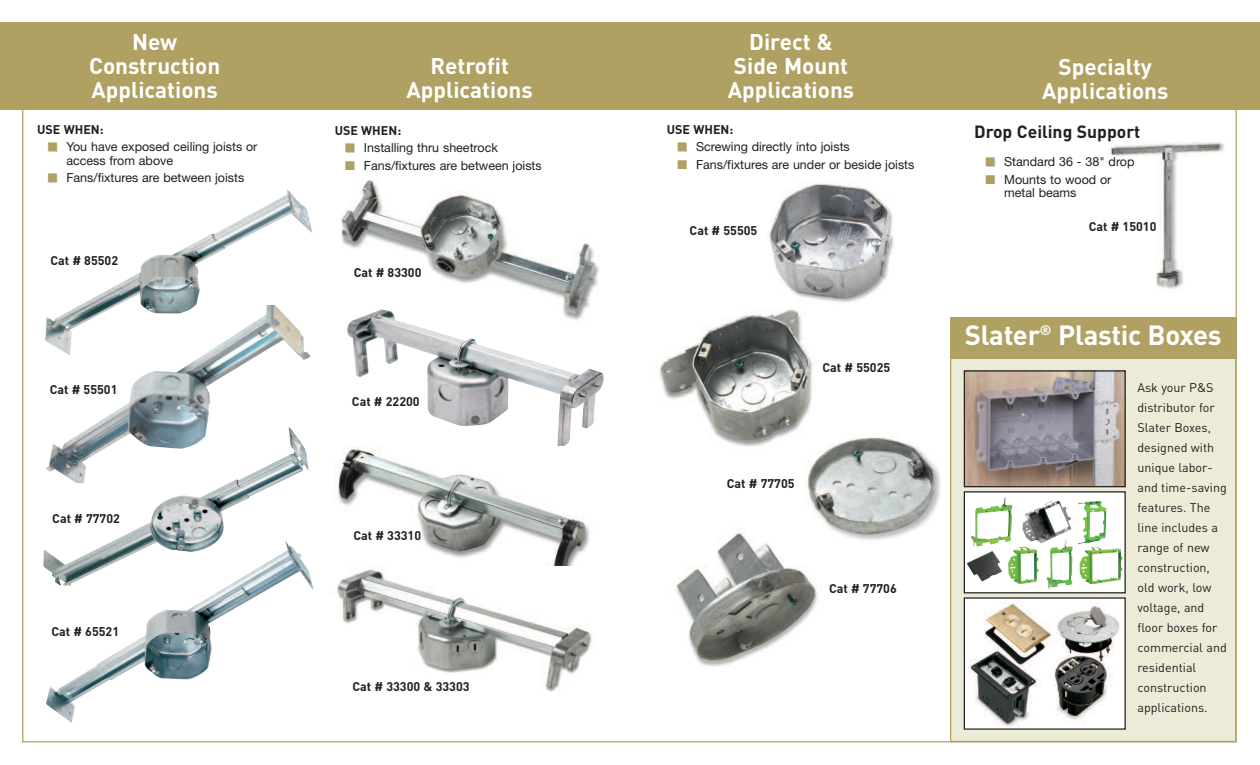
<style>
.page{position:relative;width:1260px;height:765px;background:#fff}
.page>*{position:absolute;margin:0;border:0;box-sizing:border-box;transform-origin:0 0}
.t1{font:700 27.5px "DIN";letter-spacing:-.01em;color:#fff}
.t2{font:700 22.5px/23.8px "DIN";color:#fff;text-align:center}
.t3{font:700 17.5px "DIN";color:#231f20}
.t4{font:12.5px/13.1px "Helvetica Neue";color:#231f20}
.t5{font:12.5px/20px "DIN";color:#231f20}
.t6{font:700 12.5px "DIN";color:#231f20}
.s1{color:#ccc}
</style>
<div class="page">
<div style="left:951px;top:320px;width:284px;height:421px;background:#ebebd8"></div>
<img style="left:1108px;top:142px;width:117px;height:147px">
<div style="left:950px;top:318px;width:286px;height:41px;background:#b0a162"></div>
<img style="left:675px;top:529px;width:147px;height:138px">
<img style="left:43px;top:483px;width:234px;height:86px">
<img style="left:341px;top:180px;width:258px;height:130px">
<img style="left:794px;top:437px;width:146px;height:110px">
<div style="left:0;top:22px;width:1260px;height:88px;background:#b0a162"></div>
<img style="left:79px;top:189px;width:234px;height:117px">
<img style="left:45px;top:306px;width:265px;height:177px">
<img style="left:768px;top:181px;width:126px;height:127px">
<img style="left:659px;top:309px;width:161px;height:141px">
<img style="left:347px;top:310px;width:257px;height:137px">
<img style="left:334px;top:447px;width:256px;height:119px">
<img style="left:46px;top:540px;width:267px;height:183px">
<div style="left:964px;top:598px;width:161px;height:131px;background:#fff"></div>
<div style="left:964px;top:597px;width:162px;height:133px;border:1px solid #231f20"></div>
<img style="left:966px;top:372px;width:158px;height:113px">
<div style="left:964px;top:370px;width:162px;height:117px;border:1px solid #231f20"></div>
<img style="left:966px;top:493px;width:158px;height:98px">
<img style="left:971px;top:497px;width:42px;height:50px">
<div style="left:964px;top:491px;width:162px;height:102px;border:1px solid #231f20"></div>
<img style="left:336px;top:567px;width:256px;height:125px">
<img style="left:1053px;top:602px;width:67px;height:122px">
<img style="left:966px;top:602px;width:86px;height:125px">
<h2 class="t2" style="left:89px;top:30px;width:133px">New<br>Construction<br>Applications</h2>
<h2 class="t2" style="left:728px;top:30px;width:128px">Direct &amp;<br>Side Mount<br>Applications</h2>
<h2 class="t2" style="left:407px;top:53px;width:128px">Retrofit<br>Applications</h2>
<p class="t6" style="left:37px;top:122px;width:68px">USE WHEN:</p>
<p class="t4" style="left:66px;top:141px;width:193px;line-height:13.8px;text-indent:-18px"><span class="s1">■</span> You have exposed ceiling joists or access from above</p>
<p class="t4" style="left:48px;top:173px;width:197px"><span class="s1">■</span> Fans/fixtures are between joists</p>
<p class="t6" style="left:50px;top:253px;width:69px">Cat # 85502</p>
<p class="t6" style="left:50px;top:382px;width:69px">Cat # 55501</p>
<p class="t6" style="left:52px;top:511px;width:69px">Cat # 77702</p>
<p class="t6" style="left:51px;top:624px;width:69px">Cat # 65521</p>
<p class="t6" style="left:335px;top:123px;width:68px">USE WHEN:</p>
<p class="t4" style="left:346px;top:143px;width:154px"><span class="s1">■</span> Installing thru sheetrock</p>
<p class="t4" style="left:346px;top:160px;width:197px"><span class="s1">■</span> Fans/fixtures are between joists</p>
<p class="t6" style="left:354px;top:265px;width:69px">Cat # 83300</p>
<p class="t6" style="left:352px;top:394px;width:69px">Cat # 22200</p>
<p class="t6" style="left:353px;top:528px;width:69px">Cat # 33310</p>
<p class="t6" style="left:353px;top:679px;width:119px">Cat # 33300 &amp; 33303</p>
<p class="t6" style="left:667px;top:122px;width:68px">USE WHEN:</p>
<p class="t4" style="left:678px;top:141px;width:173px"><span class="s1">■</span> Screwing directly into joists</p>
<p class="t4" style="left:678px;top:159px;width:238px"><span class="s1">■</span> Fans/fixtures are under or beside joists</p>
<p class="t6" style="left:690px;top:223px;width:69px">Cat # 55505</p>
<p class="t6" style="left:822px;top:360px;width:69px">Cat # 55025</p>
<p class="t6" style="left:727px;top:476px;width:69px">Cat # 77705</p>
<p class="t6" style="left:829px;top:581px;width:69px">Cat # 77706</p>
<h2 class="t2" style="left:1042px;top:54px;width:128px">Specialty<br>Applications</h2>
<h3 class="t3" style="left:974px;top:121px;width:168px">Drop Ceiling Support</h3>
<p class="t4" style="left:986px;top:156px;width:150px"><span class="s1">■</span> Standard 36 - 38" drop</p>
<p class="t4" style="left:1004px;top:174px;width:109px;text-indent:-18px"><span class="s1">■</span> Mounts to wood or metal beams</p>
<p class="t6" style="left:1089px;top:219px;width:69px">Cat # 15010</p>
<h1 class="t1" style="left:965px;top:319px;width:258px">Slater<sup>®</sup> Plastic Boxes</h1>
<p class="t5" style="left:1137px;top:378px;width:91px">Ask your P&amp;S distributor for<br>Slater Boxes, designed with unique labor&shy;and time-saving features. The line includes a range of new construction, old work, low voltage, and floor boxes for commercial and residential construction applications.</p>
</div>
